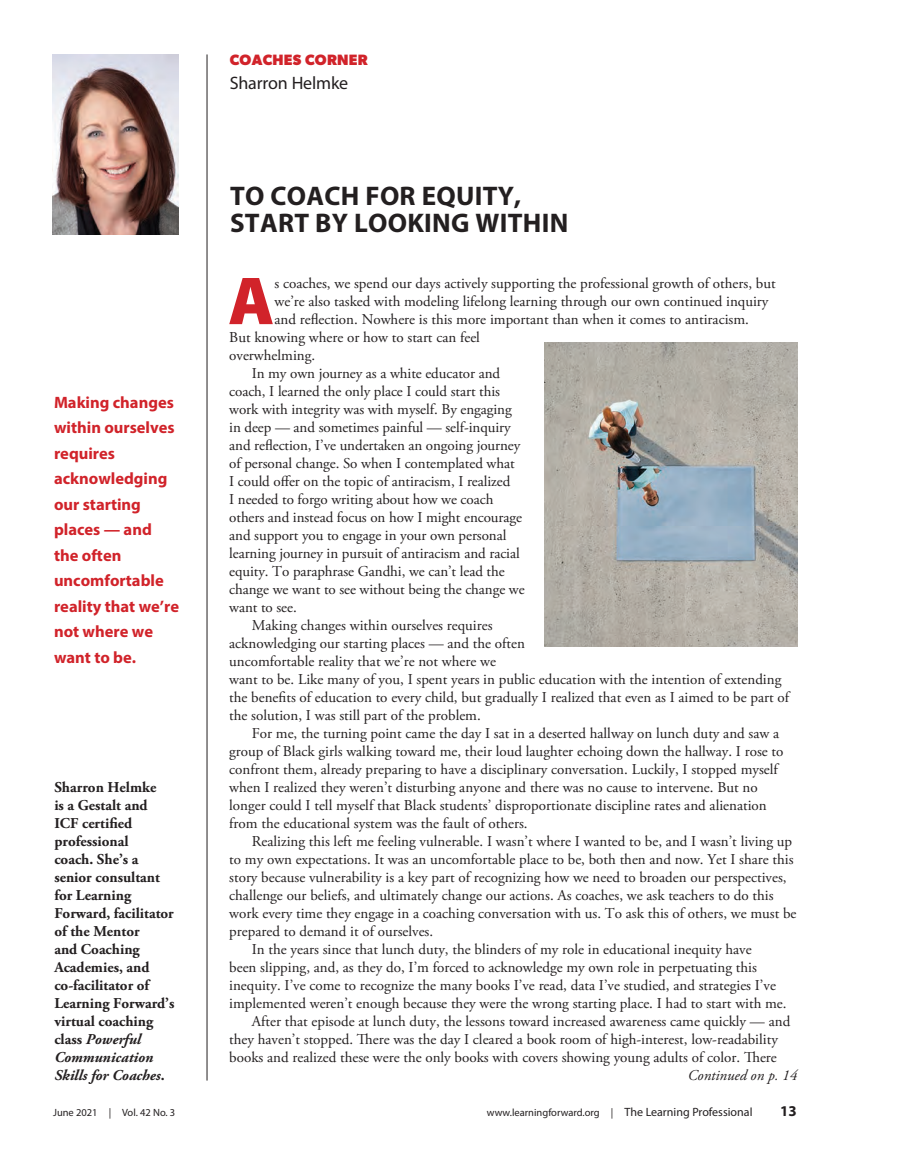
<style>
.page{position:relative;width:905px;height:1175px;background:#fff}
.page>*{position:absolute;margin:0;border:0;box-sizing:border-box;transform-origin:0 0}
.body{font:900 68.4px "Myriad Pro";color:#d1232a}
.box{font:700 27px/27px "Myriad Pro";letter-spacing:.01em;color:#231f20}
.box-2{font:18px "Myriad Pro";letter-spacing:-.01em;color:#231f20}
.liftout{font:700 16.5px/25.5px "Myriad Pro";color:#d1232a}
.body-2{font:15px/18px "Adobe Garamond Pro";color:#231f20}
.body-3{font:700 15px/18px "Adobe Garamond Pro";color:#231f20}
.t1{font:italic 15px "Adobe Garamond Pro";color:#231f20}
.t2{font:700 15px "Gibson";letter-spacing:.02em;color:#d1232a}
.t3{font:700 15px "Myriad Pro";color:#231f20}
.t4{font:10.5px "Myriad Pro";color:#231f20}
.s1{font-style:italic}
.s2{font-size:12px}
</style>
<div class="page">
<hr style="left:207px;top:54px;width:1px;height:1026px;background:#231f20">
<img style="left:53px;top:54px;width:126px;height:180px">
<img style="left:545px;top:343px;width:252px;height:303px">
<p class="t2" style="left:230px;top:51px;width:140px">COACHES CORNER</p>
<p class="box-2" style="left:230px;top:72px;width:120px">Sharron Helmke</p>
<p class="liftout" style="left:54px;top:389px;width:127px">Making changes within ourselves requires acknowledging our starting places — and the often uncomfortable reality that we’re not where we want to be.</p>
<p class="body-3" style="left:54px;top:779px;width:122px">Sharron Helmke<br>is a Gestalt and<br>ICF certified professional<br>coach. She’s a senior consultant for Learning<br>Forward, facilitator of the Mentor<br>and Coaching<br>Academies, and co-facilitator of<br>Learning Forward’s virtual coaching class <span class="s1">Powerful<br>Communication<br>Skills for Coaches</span>.</p>
<p class="box" style="left:230px;top:182px;width:340px">TO COACH FOR EQUITY,<br>START BY LOOKING WITHIN</p>
<p class="body" style="left:228px;top:255px;width:48px">A</p>
<p class="body-2" style="left:274px;top:275px;width:502px">s coaches, we spend our days actively supporting the professional growth of others, but</p>
<p class="body-2" style="left:274px;top:293px;width:495px">we’re also tasked with modeling lifelong learning through our own continued inquiry</p>
<p class="body-2" style="left:274px;top:311px;width:476px">and reflection. Nowhere is this more important than when it comes to antiracism.</p>
<p class="body-2" style="left:229px;top:329px;width:252px">But knowing where or how to start can feel</p>
<p class="body-2" style="left:229px;top:347px;width:87px">overwhelming.</p>
<p class="body-2" style="left:229px;top:365px;width:297px;text-indent:22px">In my own journey as a white educator and coach, I learned the only place I could start this work with integrity was with myself. By engaging in deep — and sometimes painful — self-inquiry and reflection, I’ve undertaken an ongoing journey of personal change. So when I contemplated what<br>I could offer on the topic of antiracism, I realized<br>I needed to forgo writing about how we coach others and instead focus on how I might encourage and support you to engage in your own personal learning journey in pursuit of antiracism and racial equity. To paraphrase Gandhi, we can’t lead the change we want to see without being the change we want to see.</p>
<p class="body-2" style="left:229px;top:617px;width:561px;text-indent:22px">Making changes within ourselves requires<br>acknowledging our starting places — and the often<br>uncomfortable reality that we’re not where we<br>want to be. Like many of you, I spent years in public education with the intention of extending the benefits of education to every child, but gradually I realized that even as I aimed to be part of the solution, I was still part of the problem.</p>
<p class="body-2" style="left:229px;top:725px;width:555px;text-indent:22px">For me, the turning point came the day I sat in a deserted hallway on lunch duty and saw a group of Black girls walking toward me, their loud laughter echoing down the hallway. I rose to confront them, already preparing to have a disciplinary conversation. Luckily, I stopped myself when I realized they weren’t disturbing anyone and there was no cause to intervene. But no longer could I tell myself that Black students’ disproportionate discipline rates and alienation from the educational system was the fault of others.</p>
<p class="body-2" style="left:229px;top:833px;width:569px;text-indent:22px">Realizing this left me feeling vulnerable. I wasn’t where I wanted to be, and I wasn’t living up to my own expectations. It was an uncomfortable place to be, both then and now. Yet I share this story because vulnerability is a key part of recognizing how we need to broaden our perspectives, challenge our beliefs, and ultimately change our actions. As coaches, we ask teachers to do this work every time they engage in a coaching conversation with us. To ask this of others, we must be prepared to demand it of ourselves.</p>
<p class="body-2" style="left:229px;top:941px;width:559px;text-indent:22px">In the years since that lunch duty, the blinders of my role in educational inequity have<br>been slipping, and, as they do, I’m forced to acknowledge my own role in perpetuating this inequity. I’ve come to recognize the many books I’ve read, data I’ve studied, and strategies I’ve implemented weren’t enough because they were the wrong starting place. I had to start with me.</p>
<p class="body-2" style="left:229px;top:1013px;width:562px;text-indent:22px">After that episode at lunch duty, the lessons toward increased awareness came quickly — and they haven’t stopped. There was the day I cleared a book room of high-interest, low-readability books and realized these were the only books with covers showing young adults of color. There</p>
<p class="t1" style="left:688px;top:1066px;width:111px">Continued on p. 14</p>
<p class="t4" style="left:53px;top:1106px;width:124px">June 2021 | Vol. 42 No. 3</p>
<p class="t4" style="left:487px;top:1106px;width:267px">www.learningforward.org | <span class="s2">The Learning Professional</span></p>
<p class="t3" style="left:780px;top:1101px;width:18px">13</p>
</div>
